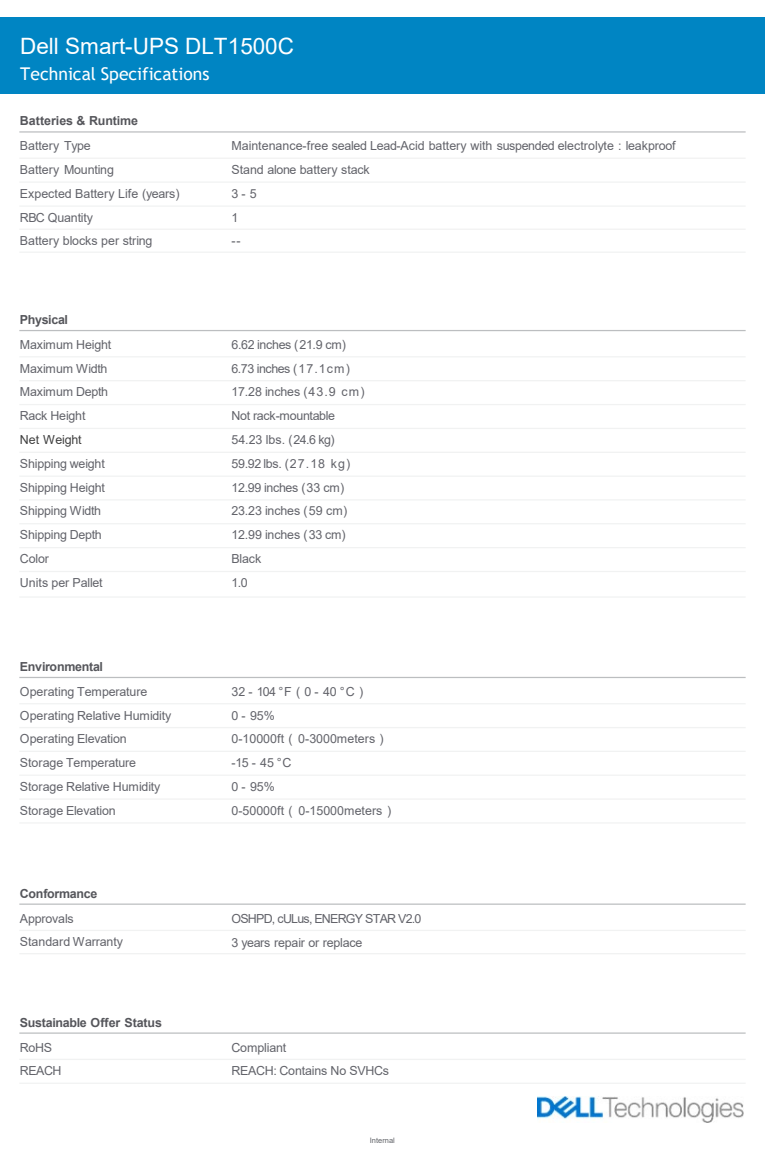
<style>
.page{position:relative;width:765px;height:1149px;background:#fff}
.page>*{position:absolute;margin:0;border:0;box-sizing:border-box;transform-origin:0 0}
.t1{font:22.5px "Arial";color:#fff}
.t2{font:17.5px "Trebuchet MS";color:#fff}
.t3{font:12.5px/23.8px "Arial";letter-spacing:-.015em;color:#62636a}
.t4{font:700 12.5px "Arial";letter-spacing:-.02em;color:#55565b}
.t5{font:12.5px/24px "Arial";letter-spacing:-.055em;color:#62636a}
.t6{font:12.5px "Arial";letter-spacing:-.015em;color:#404040}
.t7{font:12.5px/23.8px "Arial";letter-spacing:-.035em;color:#62636a}
.t8{font:7.5px "Arial";letter-spacing:.005em;color:#626469}
</style>
<div class="page">
<hr style="left:19px;top:131px;width:727px;height:1px;background:#bcbec0">
<hr style="left:19px;top:251px;width:727px;height:2px;background:#f1f2f2">
<hr style="left:19px;top:228px;width:727px;height:2px;background:#f1f2f2">
<hr style="left:19px;top:205px;width:727px;height:2px;background:#f1f2f2">
<hr style="left:19px;top:181px;width:727px;height:2px;background:#f1f2f2">
<hr style="left:19px;top:157px;width:727px;height:2px;background:#f1f2f2">
<hr style="left:19px;top:1032px;width:727px;height:1px;background:#bcbec0">
<hr style="left:19px;top:1082px;width:727px;height:1px;background:#f1f2f2">
<hr style="left:19px;top:1058px;width:727px;height:1px;background:#f1f2f2">
<hr style="left:19px;top:903px;width:727px;height:1px;background:#bcbec0">
<hr style="left:19px;top:952px;width:727px;height:2px;background:#f1f2f2">
<hr style="left:19px;top:929px;width:727px;height:1px;background:#f1f2f2">
<hr style="left:19px;top:676px;width:727px;height:2px;background:#bcbec0">
<hr style="left:19px;top:822px;width:727px;height:1px;background:#f1f2f2">
<hr style="left:19px;top:798px;width:727px;height:1px;background:#f1f2f2">
<hr style="left:19px;top:774px;width:727px;height:1px;background:#f1f2f2">
<hr style="left:19px;top:750px;width:727px;height:1px;background:#f1f2f2">
<hr style="left:19px;top:726px;width:727px;height:2px;background:#f1f2f2">
<hr style="left:19px;top:703px;width:727px;height:1px;background:#f1f2f2">
<hr style="left:19px;top:330px;width:727px;height:1px;background:#bcbec0">
<hr style="left:19px;top:596px;width:727px;height:1px;background:#f1f2f2">
<hr style="left:19px;top:570px;width:727px;height:2px;background:#f1f2f2">
<hr style="left:19px;top:547px;width:727px;height:1px;background:#f1f2f2">
<hr style="left:19px;top:523px;width:727px;height:1px;background:#f1f2f2">
<hr style="left:19px;top:499px;width:727px;height:1px;background:#f1f2f2">
<hr style="left:19px;top:475px;width:727px;height:1px;background:#f1f2f2">
<hr style="left:19px;top:451px;width:727px;height:2px;background:#f1f2f2">
<hr style="left:19px;top:427px;width:727px;height:2px;background:#f1f2f2">
<hr style="left:19px;top:404px;width:727px;height:1px;background:#f1f2f2">
<hr style="left:19px;top:380px;width:727px;height:1px;background:#f1f2f2">
<hr style="left:19px;top:356px;width:727px;height:1px;background:#f1f2f2">
<div style="left:0;top:17px;width:765px;height:77px;background:#0085c3"></div>
<img style="left:537px;top:1096px;width:207px;height:26px">
<p class="t1" style="left:20px;top:31px;width:275px">Dell Smart-UPS DLT1500C</p>
<p class="t2" style="left:20px;top:63px;width:191px">Technical Specifications</p>
<h5 class="t4" style="left:20px;top:112px;width:120px">Batteries &amp; Runtime</h5>
<p class="t3" style="left:20px;top:134px;width:161px">Battery Type<br>Battery Mounting<br>Expected Battery Life (years)<br>RBC Quantity<br>Battery blocks per string</p>
<p class="t3" style="left:231px;top:134px;width:446px">Maintenance-free sealed Lead-Acid battery with suspended electrolyte : leakproof<br>Stand alone battery stack<br>3-5<br>1</p>
<p class="t3" style="left:231px;top:229px;width:11px">--</p>
<h5 class="t4" style="left:20px;top:311px;width:50px">Physical</h5>
<p class="t3" style="left:20px;top:332px;width:93px">Maximum Height<br>Maximum Width<br>Maximum Depth<br>Rack Height</p>
<p class="t6" style="left:20px;top:431px;width:63px">Net Weight</p>
<p class="t3" style="left:20px;top:451px;width:87px">Shipping weight<br>Shipping Height<br>Shipping Width<br>Shipping Depth<br>Color<br>Units per Pallet</p>
<h5 class="t4" style="left:20px;top:657px;width:85px">Environmental</h5>
<p class="t3" style="left:20px;top:679px;width:153px">Operating Temperature<br>Operating Relative Humidity<br>Operating Elevation<br>Storage Temperature<br>Storage Relative Humidity<br>Storage Elevation</p>
<h5 class="t4" style="left:20px;top:884px;width:79px">Conformance</h5>
<p class="t3" style="left:20px;top:906px;width:104px">Approvals<br>Standard Warranty</p>
<h5 class="t4" style="left:20px;top:1013px;width:144px">Sustainable Offer Status</h5>
<p class="t7" style="left:20px;top:1034px;width:43px">RoHS<br>REACH</p>
<p class="t3" style="left:231px;top:332px;width:120px">6.62 inches (21.9 cm)<br>6.73 inches (17.1cm)</p>
<p class="t3" style="left:231px;top:380px;width:135px">17.28 inches (43.9 cm)<br>Not rack-mountable</p>
<h5 class="t3" style="left:231px;top:427px;width:105px">54.23 lbs. (24.6 kg)</h5>
<p class="t3" style="left:231px;top:451px;width:120px">59.92 lbs. (27.18 kg)</p>
<p class="t3" style="left:231px;top:475px;width:114px">12.99 inches (33 cm)</p>
<h5 class="t3" style="left:231px;top:499px;width:117px">23.23 inches (59 cm)</h5>
<p class="t3" style="left:231px;top:522px;width:116px">12.99 inches (33 cm)<br>Black<br>1.0</p>
<p class="t3" style="left:231px;top:679px;width:161px">32- 104°F ( 0 - 40°C )<br>0 - 95%<br>0-10000ft ( 0-3000meters ) -15 - 45 °C<br>0 - 95%<br>0-50000ft ( 0-15000meters )</p>
<p class="t5" style="left:231px;top:905px;width:192px">OSHPD, cULus, ENERGY STAR V2.0<br>3 years repair or replace</p>
<p class="t3" style="left:231px;top:1034px;width:159px">Compliant<br>REACH: Contains No SVHCs</p>
<p class="t8" style="left:370px;top:1134px;width:27px">Internal</p>
</div>
